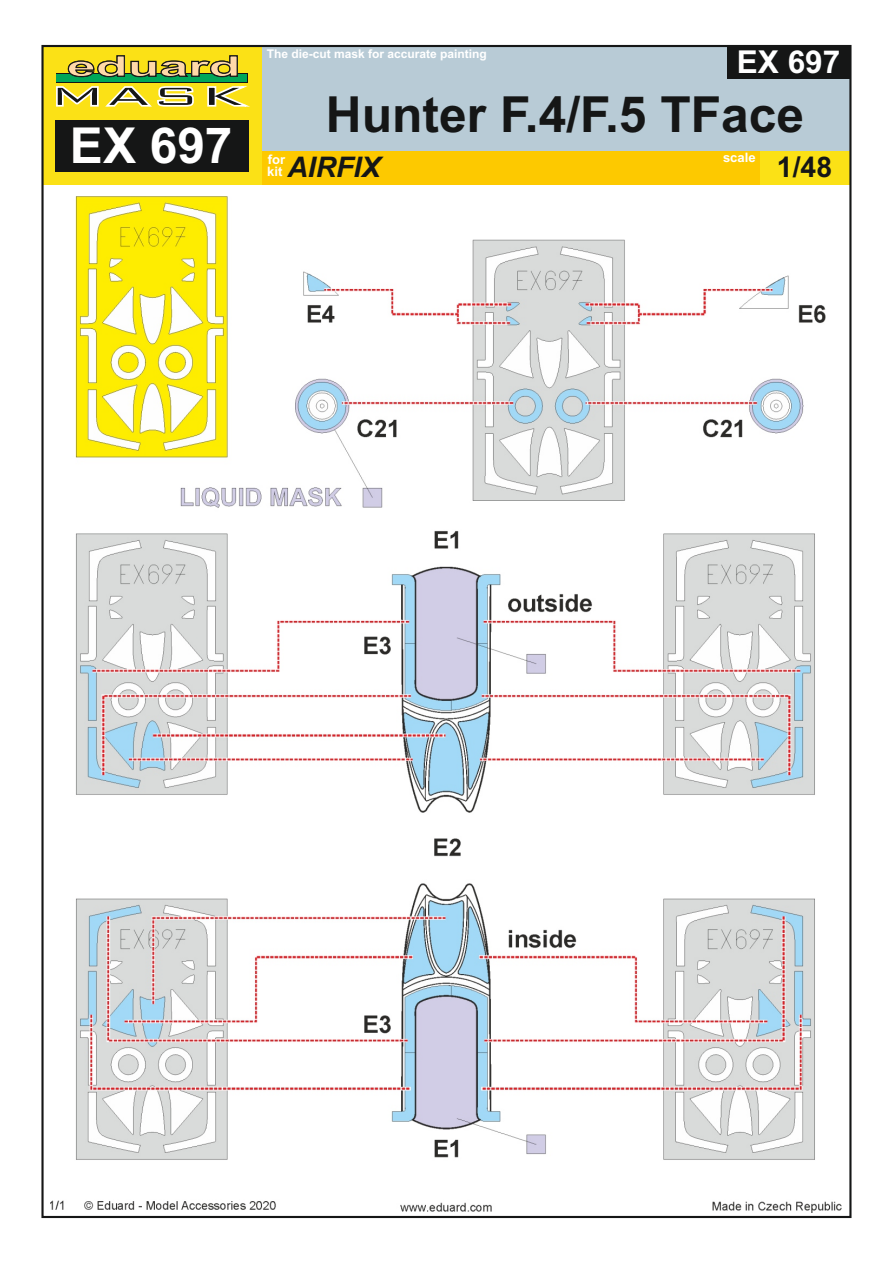
<style>
.page{position:relative;width:893px;height:1263px;background:#fff}
.page>*{position:absolute;margin:0;border:0;box-sizing:border-box;transform-origin:0 0}
.t1{font:700 49.8px "Arial";color:#151616}
.t2{font:700 49.5px "Arial";color:#fff}
.t3{font:700 31.5px "Arial";color:#fff}
.t4{font:italic 700 28.35px "Arial";color:#151616}
.t5{font:700 28.35px "Arial";color:#151616}
.t6{font:700 13.05px/12.3px "Arial";color:#fff}
.t7{font:700 12px "Arial";color:#fff}
</style>
<div class="page">
<img style="left:51px;top:197px;width:791px;height:1016px">
<div style="left:262px;top:46px;width:588px;height:105px;background:#b8cbd6"></div>
<div style="left:43px;top:46px;width:219px;height:139px;background:#fbe116"></div>
<div style="left:262px;top:151px;width:497px;height:34px;background:#fdc900"></div>
<div style="left:759px;top:151px;width:91px;height:34px;background:#fbe116"></div>
<div style="left:55px;top:120px;width:193px;height:51px;background:#151616"></div>
<svg style="left:56px;top:86px;width:194px;height:21px"></svg>
<svg style="left:56px;top:73px;width:192px;height:9px"></svg>
<div style="left:57px;top:74px;width:190px;height:7px;background:#00a759"></div>
<svg style="left:68px;top:55px;width:170px;height:22px"></svg>
<div style="left:727px;top:46px;width:123px;height:33px;background:#151616"></div>
<h2 class="t2" style="left:70px;top:127px;width:164px">EX 697</h2>
<p class="t7" style="left:267px;top:49px;width:222px">The die-cut mask for accurate painting</p>
<h3 class="t3" style="left:737px;top:50px;width:105px">EX 697</h3>
<h1 class="t1" style="left:326px;top:95px;width:480px">Hunter F.4/F.5 TFace</h1>
<h3 class="t4" style="left:287px;top:157px;width:95px">AIRFIX</h3>
<p class="t6" style="left:723px;top:153px;width:34px">scale</p>
<p class="t6" style="left:267px;top:154px;width:19px">for kit</p>
<h3 class="t5" style="left:777px;top:157px;width:57px">1/48</h3>
</div>
